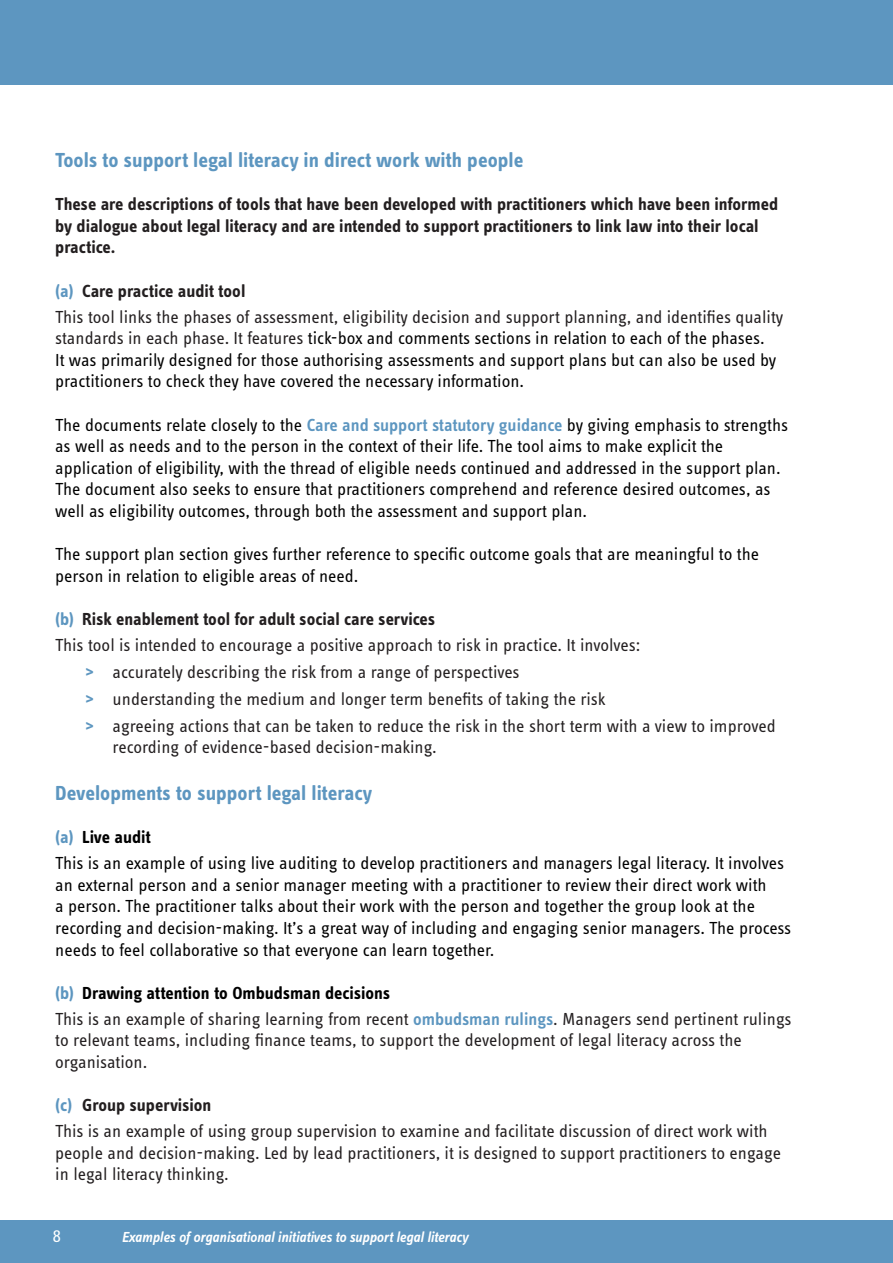
<style>
.page{position:relative;width:893px;height:1263px;background:#fff}
.page>*{position:absolute;margin:0;border:0;box-sizing:border-box;transform-origin:0 0}
.Default{font:700 21px "Info Text Pro";color:#5d96c0}
.Default-2{font:18px/21.6px "Info Text Pro";color:#000}
.List_Paragraph{font:18px/21.6px "Info Text Pro";color:#231f20}
.List_Paragraph-2{font:700 18px/21.6px "Info Text Pro";color:#231f20}
.Default-3{font:700 18px "Info Text Pro";color:#000}
.t1{font:18px "Info Text Pro";color:#fff}
.t2{font:italic 600 15px "Info Text Pro";color:#fff}
.s1{color:#5d96c0}
.s2{color:#231f20}
.s3{font-weight:600;color:#5d96c0}
.s4{font-weight:700;color:#5d96c0}
</style>
<div class="page">
<div style="left:0;top:1220px;width:893px;height:43px;background:#5d96c0"></div>
<div style="left:0;top:0;width:893px;height:85px;background:#5d96c0"></div>
<p class="Default" style="left:55px;top:147px;width:470px">Tools to support legal literacy in direct work with people</p>
<p class="List_Paragraph-2" style="left:55px;top:193px;width:724px">These are descriptions of tools that have been developed with practitioners which have been informed by dialogue about legal literacy and are intended to support practitioners to link law into their local practice.</p>
<p class="List_Paragraph-2" style="left:55px;top:280px;width:192px"><span class="s1">(a)</span> Care practice audit tool</p>
<p class="Default-2" style="left:55px;top:305px;width:729px"><span class="s2">This tool links the phases of assessment, eligibility decision and support planning, and identifies quality standards in each phase. It features</span> tick-box and comments sections in relation to each of the phases.<br>It was primarily designed for those authorising assessments and support plans but can also be used by practitioners to check they have covered the necessary information.</p>
<p class="Default-2" style="left:55px;top:413px;width:734px">The documents relate closely to the <span class="s3">Care and support statutory guidance</span> by giving emphasis to strengths as well as needs and to the person in the context of their life. The tool aims to make explicit the application of eligibility, with the thread of eligible needs continued and addressed in the support plan.<br>The document also seeks to ensure that practitioners comprehend and reference desired outcomes, as well as eligibility outcomes, through both the assessment and support plan.</p>
<p class="Default-2" style="left:55px;top:543px;width:705px">The support plan section gives further reference to specific outcome goals that are meaningful to the person in relation to eligible areas of need.</p>
<p class="List_Paragraph-2" style="left:55px;top:608px;width:381px"><span class="s1">(b)</span> Risk enablement tool for adult social care services</p>
<p class="List_Paragraph" style="left:55px;top:633px;width:587px">This tool is intended to encourage a positive approach to risk in practice. It involves:</p>
<p class="List_Paragraph" style="left:86px;top:660px;width:435px"><span class="s4">&gt;</span> accurately describing the risk from a range of perspectives</p>
<p class="List_Paragraph" style="left:86px;top:687px;width:521px"><span class="s4">&gt;</span> understanding the medium and longer term benefits of taking the risk</p>
<p class="List_Paragraph" style="left:113px;top:714px;width:664px;text-indent:-27px"><span class="s4">&gt;</span> agreeing actions that can be taken to reduce the risk in the short term with a view to improved recording of evidence-based decision-making.</p>
<p class="Default" style="left:55px;top:780px;width:318px">Developments to support legal literacy</p>
<p class="Default-3" style="left:55px;top:826px;width:97px"><span class="s1">(a)</span> Live audit</p>
<p class="Default-2" style="left:55px;top:852px;width:737px">This is an example of using live auditing to develop practitioners and managers legal literacy. It involves an external person and a senior manager meeting with a practitioner to review their direct work with<br>a person. The practitioner talks about their work with the person and together the group look at the recording and decision-making. It’s a great way of including and engaging senior managers. The process needs to feel collaborative so that everyone can learn together.</p>
<p class="Default-3" style="left:55px;top:982px;width:336px"><span class="s1">(b)</span> Drawing attention to Ombudsman decisions</p>
<p class="List_Paragraph" style="left:55px;top:1007px;width:738px">This is an example of sharing learning from recent <span class="s3">ombudsman rulings</span>. Managers send pertinent rulings to relevant teams, including finance teams, to support the development of legal literacy across the organisation.</p>
<p class="List_Paragraph-2" style="left:55px;top:1094px;width:158px"><span class="s1">(c)</span> Group supervision</p>
<p class="List_Paragraph" style="left:55px;top:1120px;width:727px">This is an example of using group supervision to examine and facilitate discussion of direct work with people and decision-making. Led by lead practitioners, it is designed to support practitioners to engage in legal literacy thinking.</p>
<p class="t1" style="left:53px;top:1226px;width:10px">8</p>
<p class="t2" style="left:122px;top:1228px;width:348px">Examples of organisational initiatives to support legal literacy</p>
</div>
